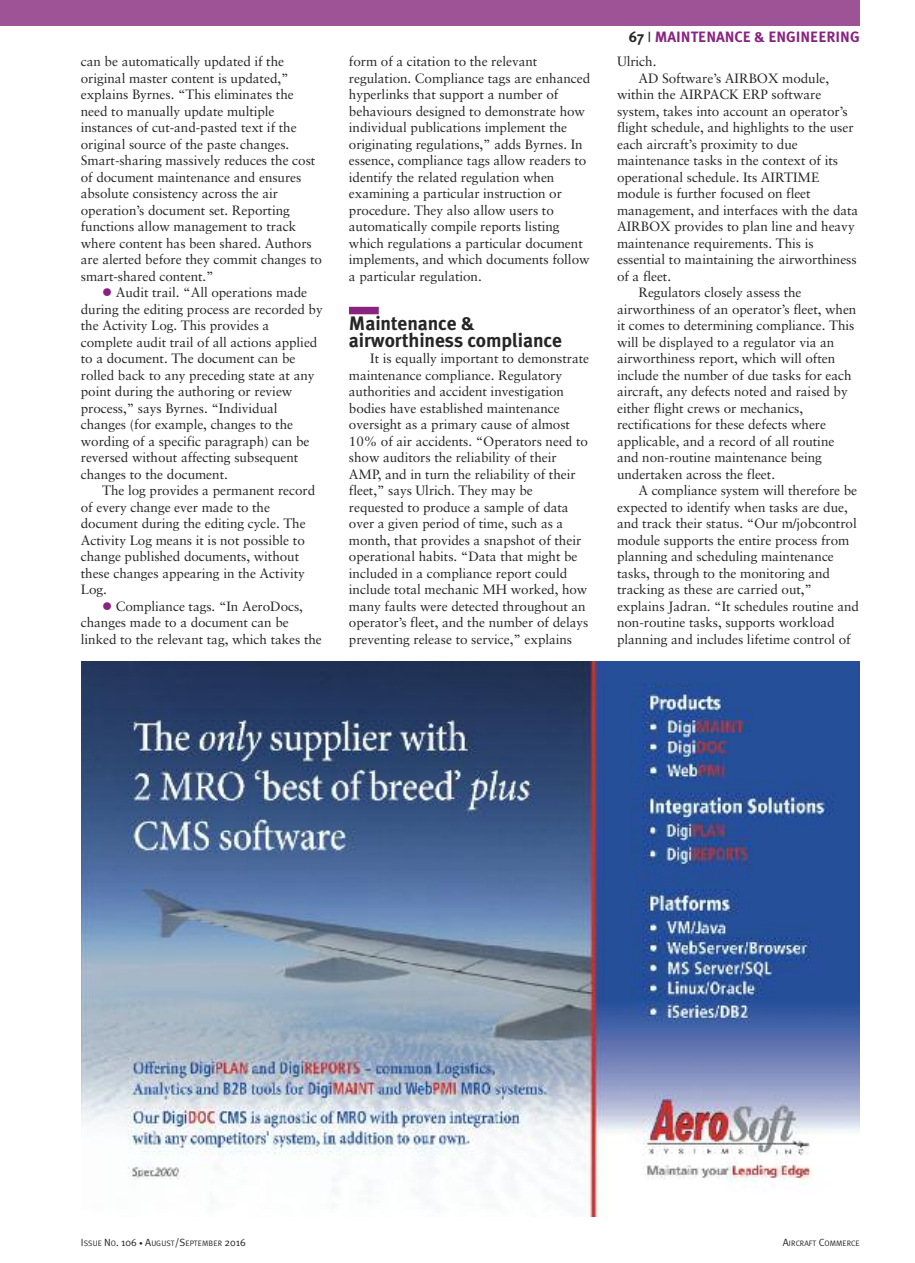
<style>
.page{position:relative;width:915px;height:1263px;background:#fff}
.page>*{position:absolute;margin:0;border:0;box-sizing:border-box;transform-origin:0 0}
.t1{font:700 19.5px/16.5px "Meta Plus";letter-spacing:-.005em;color:#272627}
.t2{font:700 15px "Meta Plus";color:#882480}
.t3{font:13.5px/16.5px "Sabon";letter-spacing:-.005em;color:#272627}
.t4{font:7.8px "Meta Plus Normal";letter-spacing:.01em;color:#272627}
.s1{color:#882480}
.s2{color:#272627}
.s3{font-family:"Meta Plus Normal";font-weight:400;color:#272627}
.s4{font-size:10.5px}
.s5{font-size:7.5px}
</style>
<div class="page">
<div style="left:349px;top:307px;width:29px;height:7px;background:#882480"></div>
<div style="left:0;top:0;width:859px;height:26px;background:#9f5397"></div>
<img style="left:81px;top:661px;width:778px;height:555px">
<p class="t3" style="left:81px;top:54px;width:242px">can be automatically updated if the original master content is updated,” explains Byrnes. “This eliminates the need to manually update multiple instances of cut-and-pasted text if the original source of the paste changes.<br>Smart-sharing massively reduces the cost of document maintenance and ensures absolute consistency across the air operation’s document set. Reporting functions allow management to track where content has been shared. Authors are alerted before they commit changes to smart-shared content.”</p>
<p class="t3" style="left:81px;top:285px;width:243px;text-indent:21px"><span class="s1">●</span> Audit trail. “All operations made during the editing process are recorded by the Activity Log. This provides a complete audit trail of all actions applied to a document. The document can be rolled back to any preceding state at any point during the authoring or review process,” says Byrnes. “Individual changes (for example, changes to the wording of a specific paragraph) can be reversed without affecting subsequent changes to the document.</p>
<p class="t3" style="left:81px;top:483px;width:236px;text-indent:21px">The log provides a permanent record of every change ever made to the document during the editing cycle. The<br>Activity Log means it is not possible to change published documents, without these changes appearing in the Activity<br>Log.</p>
<p class="t3" style="left:81px;top:599px;width:242px;text-indent:21px"><span class="s1">●</span> Compliance tags. “In AeroDocs, changes made to a document can be linked to the relevant tag, which takes the</p>
<p class="t3" style="left:349px;top:54px;width:243px">form of a citation to the relevant regulation. Compliance tags are enhanced hyperlinks that support a number of behaviours designed to demonstrate how individual publications implement the originating regulations,” adds Byrnes. In essence, compliance tags allow readers to identify the related regulation when examining a particular instruction or procedure. They also allow users to automatically compile reports listing which regulations a particular document implements, and which documents follow a particular regulation.</p>
<h1 class="t1" style="left:349px;top:315px;width:214px">Maintenance &amp; airworthiness compliance</h1>
<p class="t3" style="left:349px;top:351px;width:241px;text-indent:21px">It is equally important to demonstrate maintenance compliance. Regulatory authorities and accident investigation bodies have established maintenance oversight as a primary cause of almost 10% of air accidents. “Operators need to show auditors the reliability of their AMP, and in turn the reliability of their fleet,” says Ulrich. They may be requested to produce a sample of data over a given period of time, such as a month, that provides a snapshot of their operational habits. “Data that might be included in a compliance report could include total mechanic MH worked, how many faults were detected throughout an operator’s fleet, and the number of delays preventing release to service,” explains</p>
<p class="t2" style="left:628px;top:28px;width:232px"><span class="s2">67</span> <span class="s3">I</span> MAINTENANCE &amp; ENGINEERING</p>
<p class="t3" style="left:617px;top:54px;width:41px">Ulrich.</p>
<p class="t3" style="left:638px;top:71px;width:192px">AD Software’s AIRBOX module,</p>
<p class="t3" style="left:617px;top:87px;width:206px">within the AIRPACK ERP software</p>
<p class="t3" style="left:617px;top:104px;width:232px">system, takes into account an operator’s</p>
<p class="t3" style="left:617px;top:120px;width:238px">flight schedule, and highlights to the user</p>
<p class="t3" style="left:617px;top:137px;width:182px">each aircraft’s proximity to due</p>
<p class="t3" style="left:617px;top:153px;width:222px">maintenance tasks in the context of its</p>
<p class="t3" style="left:617px;top:170px;width:204px">operational schedule. Its AIRTIME</p>
<p class="t3" style="left:617px;top:186px;width:195px">module is further focused on fleet</p>
<p class="t3" style="left:617px;top:203px;width:243px">management, and interfaces with the data</p>
<p class="t3" style="left:617px;top:219px;width:239px">AIRBOX provides to plan line and heavy</p>
<p class="t3" style="left:617px;top:236px;width:198px">maintenance requirements. This is</p>
<p class="t3" style="left:617px;top:252px;width:241px">essential to maintaining the airworthiness</p>
<p class="t3" style="left:617px;top:269px;width:56px">of a fleet.</p>
<p class="t3" style="left:638px;top:285px;width:165px">Regulators closely assess the</p>
<p class="t3" style="left:617px;top:302px;width:241px">airworthiness of an operator’s fleet, when</p>
<p class="t3" style="left:617px;top:318px;width:239px">it comes to determining compliance. This</p>
<p class="t3" style="left:617px;top:335px;width:219px">will be displayed to a regulator via an</p>
<p class="t3" style="left:617px;top:351px;width:219px">airworthiness report, which will often</p>
<p class="t3" style="left:617px;top:368px;width:236px">include the number of due tasks for each</p>
<p class="t3" style="left:617px;top:384px;width:232px">aircraft, any defects noted and raised by</p>
<p class="t3" style="left:617px;top:401px;width:188px">either flight crews or mechanics,</p>
<p class="t3" style="left:617px;top:417px;width:210px">rectifications for these defects where</p>
<p class="t3" style="left:617px;top:434px;width:219px">applicable, and a record of all routine</p>
<p class="t3" style="left:617px;top:450px;width:206px">and non-routine maintenance being</p>
<p class="t3" style="left:617px;top:467px;width:159px">undertaken across the fleet.</p>
<p class="t3" style="left:638px;top:483px;width:220px">A compliance system will therefore be</p>
<p class="t3" style="left:617px;top:500px;width:232px">expected to identify when tasks are due,</p>
<p class="t3" style="left:617px;top:516px;width:241px">and track their status. “Our m/jobcontrol</p>
<p class="t3" style="left:617px;top:533px;width:234px">module supports the entire process from</p>
<p class="t3" style="left:617px;top:549px;width:218px">planning and scheduling maintenance</p>
<p class="t3" style="left:617px;top:566px;width:214px">tasks, through to the monitoring and</p>
<p class="t3" style="left:617px;top:582px;width:196px">tracking as these are carried out,”</p>
<p class="t3" style="left:617px;top:599px;width:243px">explains Jadran. “It schedules routine and</p>
<p class="t3" style="left:617px;top:615px;width:219px">non-routine tasks, supports workload</p>
<p class="t3" style="left:617px;top:632px;width:235px">planning and includes lifetime control of</p>
<p class="t4" style="left:81px;top:1238px;width:166px"><span class="s4">I</span>SSUE <span class="s4">N</span>O<span class="s4">. 106</span> <span class="s5">•</span> <span class="s4">A</span>UGUST<span class="s4">/S</span>EPTEMBER <span class="s4">2016</span></p>
<p class="t4" style="left:782px;top:1238px;width:78px"><span class="s4">A</span>IRCRAFT <span class="s4">C</span>OMMERCE</p>
</div>
